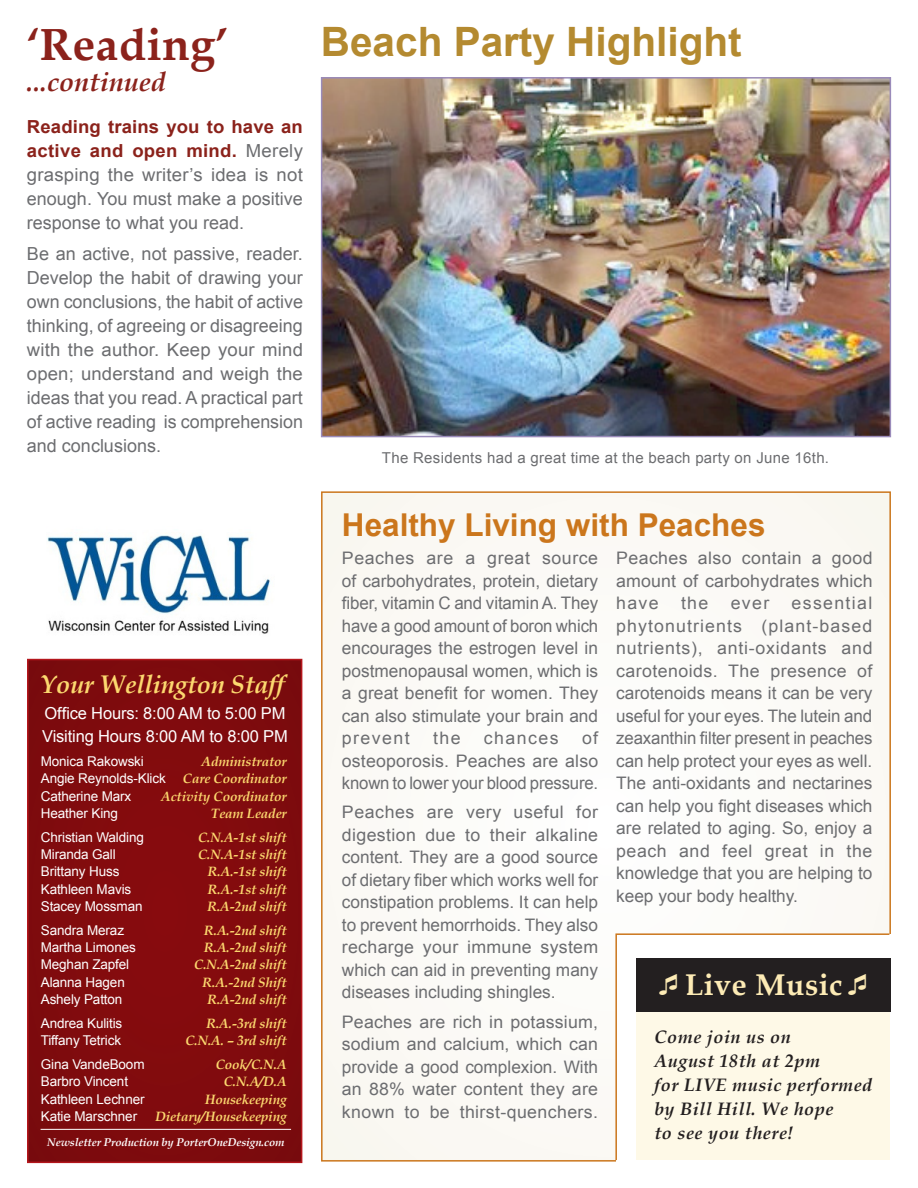
<style>
.page{position:relative;width:918px;height:1188px;background:#fff}
.page>*{position:absolute;margin:0;border:0;box-sizing:border-box;transform-origin:0 0}
.t1{font:700 45px "Book Antiqua";letter-spacing:.01em;color:#8b221b}
.t2{font:700 40.5px "Arial";color:#b48a30}
.t3{font:700 31.5px "Arial";color:#cb761c}
.t4{font:700 30px "Book Antiqua";letter-spacing:.02em;color:#fdebb5}
.t5{font:italic 700 27px "Book Antiqua";color:#8b221b}
.t6{font:italic 700 25.5px "Book Antiqua";letter-spacing:-.01em;color:#fcd86f}
.text_1{font:18px/24px "Arial";color:#6c6d70;text-align:justify}
.t7{font:italic 700 18px/24px "Book Antiqua";letter-spacing:.03em;color:#231f20}
.t8{font:17.25px/22.5px "Arial";letter-spacing:.005em;color:#6c6d70;text-align:justify}
.t9{font:17.25px "Arial";letter-spacing:.08em;color:#6c6d70}
.t10{font:16.5px "Arial";letter-spacing:-.01em;color:#fff}
.t11{font:15px "Arial";letter-spacing:.02em;color:#6c6d70}
.t12{font:italic 700 13.5px "Book Antiqua";letter-spacing:-.01em;color:#fcd86f}
.t13{font:13.5px "Arial";letter-spacing:-.01em;color:#fff}
.t14{font:italic 700 11.25px "Book Antiqua";letter-spacing:-.01em;color:#fff}
.s1{font-weight:700;color:#8b221b}
</style>
<div class="page">
<div style="left:322px;top:492px;width:568px;height:669px;background:#fbfaf6"></div>
<div style="left:28px;top:660px;width:274px;height:502px;background:#810b0d"></div>
<div style="left:27px;top:659px;width:275px;height:504px;border:2px solid #b4161c"></div>
<hr style="left:41px;top:1129px;width:250px;height:1px;background:#fff">
<img style="left:324px;top:80px;width:564px;height:354px">
<div style="left:321px;top:77px;width:570px;height:360px;border:2px solid #9a8bba"></div>
<img style="left:47px;top:535px;width:223px;height:99px">
<svg style="left:615px;top:933px;width:276px;height:229px"></svg>
<svg style="left:659px;top:974px;width:18px;height:22px"></svg>
<svg style="left:848px;top:974px;width:18px;height:22px"></svg>
<p class="t1" style="left:27px;top:14px;width:203px">‘Reading’</p>
<p class="t5" style="left:27px;top:63px;width:140px">...continued</p>
<p class="text_1" style="left:27px;top:115px;width:278px"><span class="s1">Reading trains you to have an active and open mind.</span> Merely grasping the writer’s idea is not enough. You must make a positive response to what you read.</p>
<p class="text_1" style="left:27px;top:242px;width:278px">Be an active, not passive, reader.<br>Develop the habit of drawing your own conclusions, the habit of active thinking, of agreeing or disagreeing with the author. Keep your mind open; understand and weigh the ideas that you read. A practical part of active reading is comprehension and conclusions.</p>
<p class="t6" style="left:41px;top:667px;width:246px">Your Wellington Staff</p>
<p class="t10" style="left:45px;top:703px;width:242px">Office Hours: 8:00 AM to 5:00 PM</p>
<p class="t10" style="left:42px;top:725px;width:247px">Visiting Hours 8:00 AM to 8:00 PM</p>
<p class="t13" style="left:41px;top:752px;width:105px">Monica Rakowski</p>
<p class="t12" style="left:201px;top:752px;width:87px">Administrator</p>
<p class="t13" style="left:41px;top:770px;width:126px">Angie Reynolds-Klick</p>
<p class="t12" style="left:183px;top:769px;width:105px">Care Coordinator</p>
<p class="t13" style="left:41px;top:787px;width:92px">Catherine Marx</p>
<p class="t12" style="left:161px;top:787px;width:127px">Activity Coordinator</p>
<p class="t13" style="left:41px;top:804px;width:79px">Heather King</p>
<p class="t12" style="left:211px;top:804px;width:77px">Team Leader</p>
<p class="t13" style="left:41px;top:828px;width:105px">Christian Walding</p>
<p class="t12" style="left:198px;top:828px;width:90px">C.N.A-1st shift</p>
<p class="t13" style="left:41px;top:845px;width:77px">Miranda Gall</p>
<p class="t12" style="left:198px;top:845px;width:90px">C.N.A-1st shift</p>
<p class="t13" style="left:41px;top:863px;width:80px">Brittany Huss</p>
<p class="t12" style="left:208px;top:862px;width:80px">R.A.-1st shift</p>
<p class="t13" style="left:41px;top:880px;width:92px">Kathleen Mavis</p>
<p class="t12" style="left:208px;top:880px;width:80px">R.A.-1st shift</p>
<p class="t13" style="left:41px;top:897px;width:103px">Stacey Mossman</p>
<p class="t12" style="left:207px;top:897px;width:81px">R.A-2nd shift</p>
<p class="t13" style="left:41px;top:921px;width:85px">Sandra Meraz</p>
<p class="t12" style="left:204px;top:921px;width:84px">R.A.-2nd shift</p>
<p class="t13" style="left:41px;top:938px;width:97px">Martha Limones</p>
<p class="t12" style="left:204px;top:938px;width:84px">R.A.-2nd shift</p>
<p class="t13" style="left:41px;top:956px;width:90px">Meghan Zapfel</p>
<p class="t12" style="left:194px;top:955px;width:94px">C.N.A-2nd shift</p>
<p class="t13" style="left:41px;top:973px;width:86px">Alanna Hagen</p>
<p class="t12" style="left:203px;top:973px;width:86px">R.A.-2nd Shift</p>
<p class="t13" style="left:41px;top:990px;width:83px">Ashely Patton</p>
<p class="t12" style="left:207px;top:990px;width:81px">R.A-2nd shift</p>
<p class="t13" style="left:41px;top:1014px;width:83px">Andrea Kulitis</p>
<p class="t12" style="left:206px;top:1014px;width:82px">R.A.-3rd shift</p>
<p class="t13" style="left:41px;top:1031px;width:82px">Tiffany Tetrick</p>
<p class="t12" style="left:185px;top:1031px;width:103px">C.N.A. – 3rd shift</p>
<p class="t13" style="left:41px;top:1055px;width:105px">Gina VandeBoom</p>
<p class="t12" style="left:216px;top:1055px;width:73px">Cook/C.N.A</p>
<p class="t13" style="left:41px;top:1073px;width:89px">Barbro Vincent</p>
<p class="t12" style="left:224px;top:1072px;width:65px">C.N.A/D.A</p>
<p class="t13" style="left:41px;top:1090px;width:105px">Kathleen Lechner</p>
<p class="t12" style="left:205px;top:1090px;width:83px">Housekeeping</p>
<p class="t13" style="left:41px;top:1107px;width:98px">Katie Marschner</p>
<p class="t12" style="left:155px;top:1107px;width:133px">Dietary/Housekeeping</p>
<p class="t14" style="left:47px;top:1135px;width:239px">Newsletter Production by PorterOneDesign.com</p>
<p class="t2" style="left:321px;top:15px;width:422px">Beach Party Highlight</p>
<p class="t11" style="left:382px;top:448px;width:449px">The Residents had a great time at the beach party on June 16th.</p>
<p class="t3" style="left:342px;top:504px;width:425px">Healthy Living with Peaches</p>
<p class="t8" style="left:342px;top:547px;width:258px">Peaches are a great source of carbohydrates, protein, dietary fiber, vitamin C and vitamin A. They have a good amount of boron which encourages the estrogen level in postmenopausal women, which is a great benefit for women. They can also stimulate your brain and prevent</p>
<p class="t8" style="left:342px;top:727px;width:258px;text-indent:240px">of osteoporosis. Peaches are also known to lower your blood pressure.</p>
<p class="t8" style="left:342px;top:801px;width:258px">Peaches are very useful for digestion due to their alkaline content. They are a good source of dietary fiber which works well for constipation problems. It can help to prevent hemorrhoids. They also recharge your immune system which can aid in preventing many diseases including shingles.</p>
<p class="t8" style="left:342px;top:1010px;width:258px">Peaches are rich in potassium, sodium and calcium, which can provide a good complexion. With an 88% water content they are known to be thirst-quenchers.</p>
<p class="t8" style="left:433px;top:727px;width:29px">the</p>
<p class="t9" style="left:484px;top:727px;width:76px">chances</p>
<p class="t8" style="left:616px;top:547px;width:258px">Peaches also contain a good amount of carbohydrates which have</p>
<p class="t8" style="left:616px;top:592px;width:258px;text-indent:175px">essential phytonutrients (plant-based nutrients), anti-oxidants and carotenoids. The presence of carotenoids means it can be very useful for your eyes. The lutein and zeaxanthin filter present in peaches can help protect your eyes as well.<br>The anti-oxidants and nectarines can help you fight diseases which are related to aging. So, enjoy a peach and feel great in the knowledge that you are helping to keep your body healthy.</p>
<p class="t8" style="left:681px;top:592px;width:29px">the</p>
<p class="t8" style="left:731px;top:592px;width:40px">ever</p>
<p class="t4" style="left:685px;top:965px;width:159px">Live Music</p>
<p class="t7" style="left:654px;top:1024px;width:219px">Come join us on<br>August 18th at 2pm<br>for LIVE music performed by Bill Hill. We hope<br>to see you there!</p>
</div>
